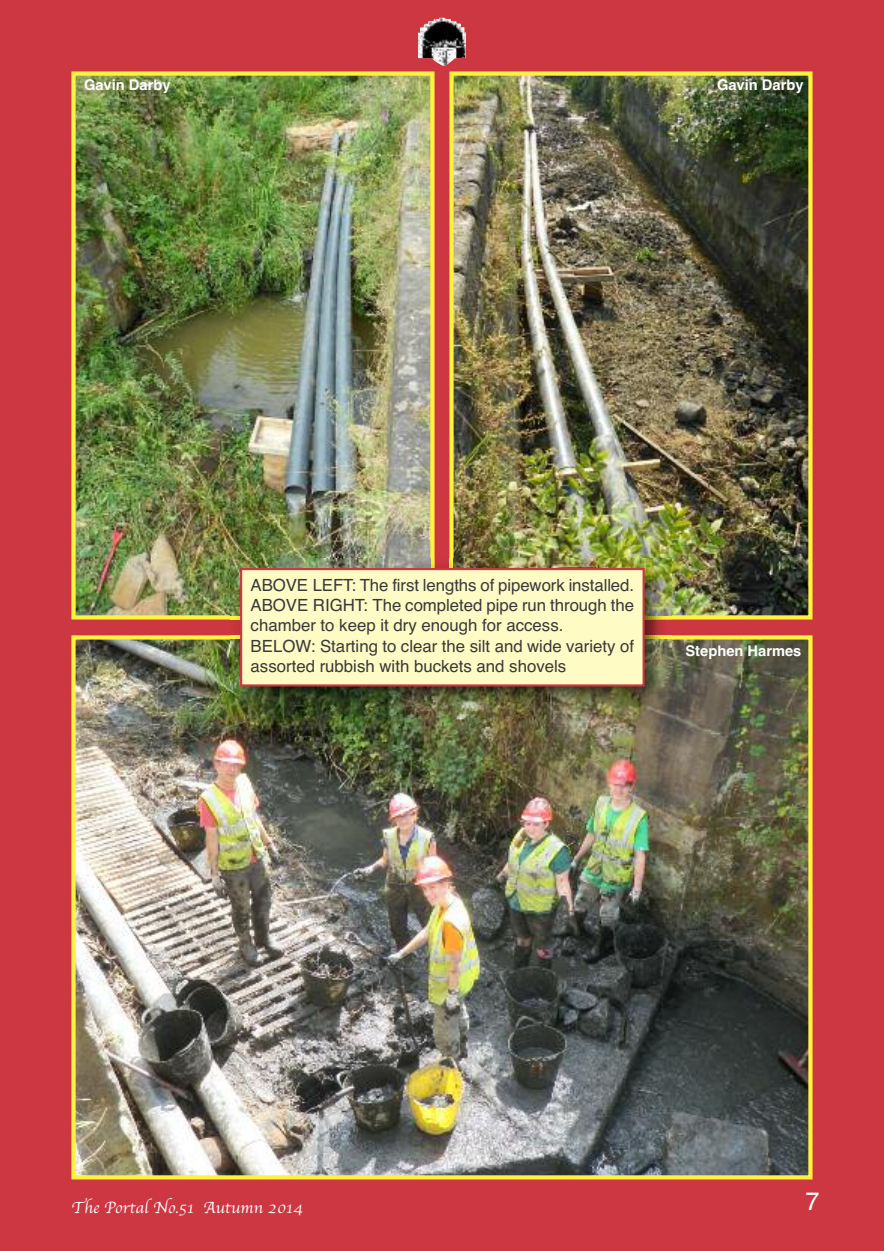
<style>
.page{position:relative;width:884px;height:1251px;background:#fff}
.page>*{position:absolute;margin:0;border:0;box-sizing:border-box;transform-origin:0 0}
.t1{font:25.2px "Helvetica";color:#fff}
.t2{font:16.8px/20.1px "Helvetica";color:#39383a}
.t3{font:16.8px "Apple Chancery";color:#fff}
.t4{font:700 14.7px "Helvetica";color:#fff}
</style>
<div class="page">
<div style="left:0;top:0;width:884px;height:1250px;background:#cc3741"></div>
<img style="left:418px;top:18px;width:48px;height:47px">
<img style="left:76px;top:76px;width:354px;height:538px">
<div style="left:71px;top:71px;width:364px;height:548px;border:4px solid #fff23e"></div>
<img style="left:454px;top:76px;width:354px;height:538px">
<div style="left:449px;top:71px;width:364px;height:548px;border:4px solid #fff23e"></div>
<img style="left:76px;top:640px;width:732px;height:534px">
<div style="left:71px;top:635px;width:742px;height:544px;border:4px solid #fff23e"></div>
<img style="left:231px;top:566px;width:441px;height:147px">
<img style="left:231px;top:558px;width:204px;height:61px">
<img style="left:449px;top:558px;width:223px;height:61px">
<div style="left:242px;top:570px;width:401px;height:114px;background:#fffbc5"></div>
<div style="left:240px;top:568px;width:405px;height:118px;border:2px solid #cc3741"></div>
<p class="t4" style="left:84px;top:76px;width:88px">Gavin Darby</p>
<p class="t4" style="left:717px;top:76px;width:88px">Gavin Darby</p>
<p class="t2" style="left:251px;top:575px;width:385px">ABOVE LEFT: The first lengths of pipework installed.<br>ABOVE RIGHT: The completed pipe run through the chamber to keep it dry enough for access.<br>BELOW: Starting to clear the silt and wide variety of assorted rubbish with buckets and shovels</p>
<p class="t4" style="left:685px;top:642px;width:117px">Stephen Harmes</p>
<p class="t3" style="left:71px;top:1197px;width:233px">The Portal No.51 Autumn 2014</p>
<h1 class="t1" style="left:806px;top:1186px;width:16px">7</h1>
</div>
